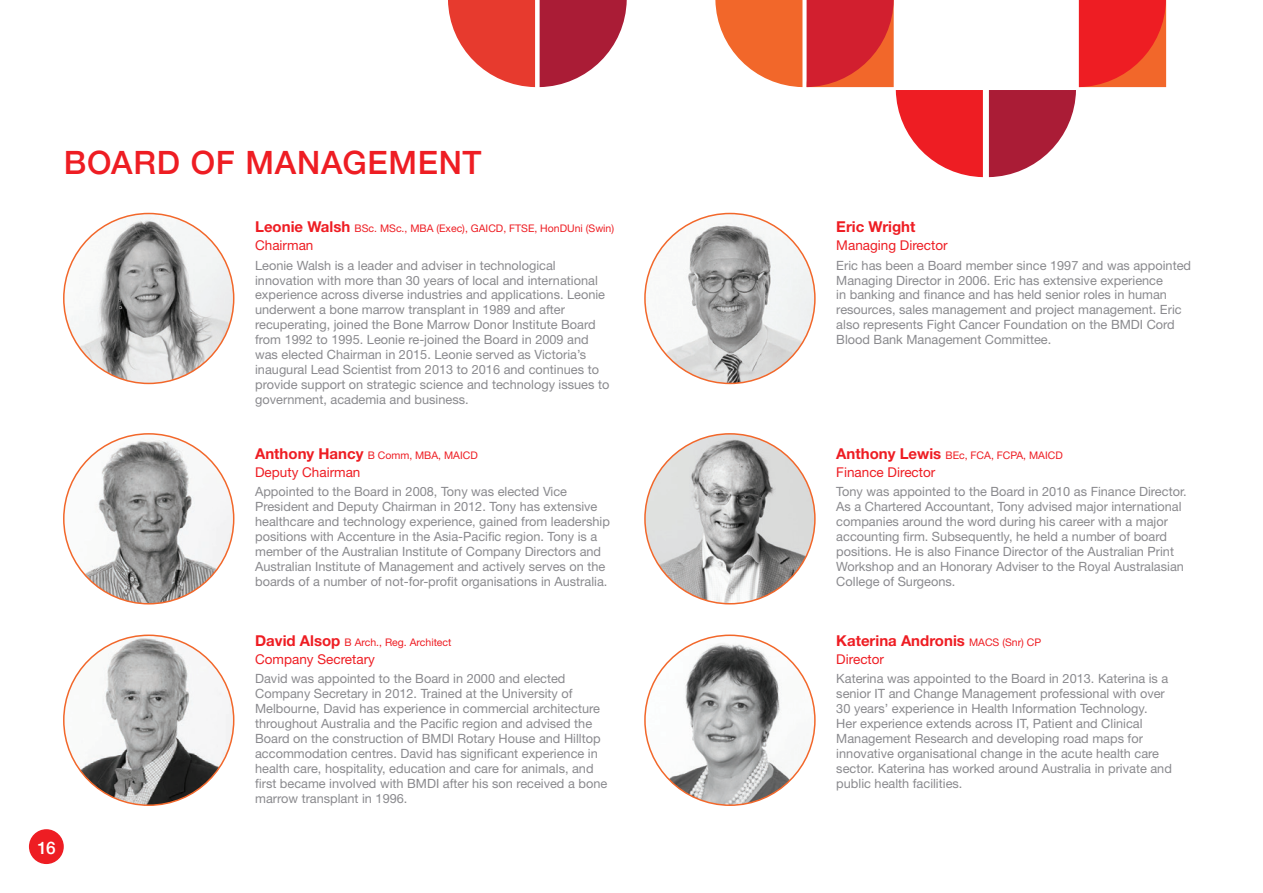
<style>
.page{position:relative;width:1263px;height:893px;background:#fff}
.page>*{position:absolute;margin:0;border:0;box-sizing:border-box;transform-origin:0 0}
.t1{font:500 32.1px "Helvetica Neue";letter-spacing:.025em;color:#ee1d23}
.t2{font:500 17.25px "Helvetica Neue";color:#fff}
.t3{font:700 15px "Helvetica Neue";color:#ee1d23}
.t4{font:13.5px "Helvetica Neue";color:#ee1d23}
.t5{font:12.75px/15px "Helvetica Neue";color:#8a8a8e}
.t6{font:10.5px "Helvetica Neue";color:#ee1d23}
.s1{font-weight:700;font-size:15px}
.s2{font-weight:400;font-size:10.5px}
</style>
<div class="page">
<div style="left:29px;top:829px;width:35px;height:35px;background:#ee1d23;border-radius:50%"></div>
<img style="left:64px;top:213px;width:170px;height:170px;border-radius:85px">
<img style="left:645px;top:213px;width:170px;height:170px;border-radius:85px">
<img style="left:64px;top:434px;width:170px;height:170px;border-radius:85px">
<img style="left:645px;top:434px;width:170px;height:170px;border-radius:85px">
<img style="left:64px;top:635px;width:170px;height:170px;border-radius:85px">
<img style="left:645px;top:635px;width:170px;height:170px;border-radius:85px">
<svg style="left:448px;top:0;width:179px;height:87px"></svg>
<svg style="left:989px;top:0;width:177px;height:177px"></svg>
<svg style="left:715px;top:0;width:268px;height:177px"></svg>
<h1 class="t1" style="left:64px;top:137px;width:419px">BOARD OF MANAGEMENT</h1>
<h2 class="t2" style="left:37px;top:834px;width:20px">16</h2>
<p class="t6" style="left:255px;top:222px;width:361px"><span class="s1">Leonie Walsh</span> BSc. MSc., MBA (Exec), GAICD, FTSE, HonDUni (Swin)</p>
<p class="t4" style="left:255px;top:237px;width:60px">Chairman</p>
<p class="t5" style="left:255px;top:257px;width:356px">Leonie Walsh is a leader and adviser in technological innovation with more than 30 years of local and international experience across diverse industries and applications. Leonie underwent a bone marrow transplant in 1989 and after recuperating, joined the Bone Marrow Donor Institute Board from 1992 to 1995. Leonie re-joined the Board in 2009 and was elected Chairman in 2015. Leonie served as Victoria’s inaugural Lead Scientist from 2013 to 2016 and continues to provide support on strategic science and technology issues to government, academia and business.</p>
<p class="t6" style="left:255px;top:449px;width:224px"><span class="s1">Anthony Hancy</span> B Comm, MBA, MAICD</p>
<p class="t4" style="left:255px;top:464px;width:107px">Deputy Chairman</p>
<p class="t5" style="left:255px;top:484px;width:356px">Appointed to the Board in 2008, Tony was elected Vice President and Deputy Chairman in 2012. Tony has extensive healthcare and technology experience, gained from leadership positions with Accenture in the Asia-Pacific region. Tony is a member of the Australian Institute of Company Directors and Australian Institute of Management and actively serves on the boards of a number of not-for-profit organisations in Australia.</p>
<p class="t6" style="left:255px;top:635px;width:198px"><span class="s1">David Alsop</span> B Arch., Reg. Architect</p>
<p class="t4" style="left:255px;top:651px;width:121px">Company Secretary</p>
<p class="t5" style="left:255px;top:670px;width:354px">David was appointed to the Board in 2000 and elected Company Secretary in 2012. Trained at the University of Melbourne, David has experience in commercial architecture throughout Australia and the Pacific region and advised the Board on the construction of BMDI Rotary House and Hilltop accommodation centres. David has significant experience in health care, hospitality, education and care for animals, and first became involved with BMDI after his son received a bone marrow transplant in 1996.</p>
<p class="t3" style="left:836px;top:218px;width:81px">Eric Wright</p>
<p class="t4" style="left:836px;top:237px;width:113px">Managing Director</p>
<p class="t5" style="left:836px;top:257px;width:356px">Eric has been a Board member since 1997 and was appointed Managing Director in 2006. Eric has extensive experience<br>in banking and finance and has held senior roles in human resources, sales management and project management. Eric also represents Fight Cancer Foundation on the BMDI Cord Blood Bank Management Committee.</p>
<p class="t6" style="left:836px;top:449px;width:228px"><span class="s1">Anthony Lewis</span> BEc, FCA, FCPA, MAICD</p>
<p class="t4" style="left:836px;top:464px;width:101px">Finance Director</p>
<p class="t5" style="left:836px;top:484px;width:352px">Tony was appointed to the Board in 2010 as Finance Director.<br>As a Chartered Accountant, Tony advised major international companies around the word during his career with a major accounting firm. Subsequently, he held a number of board positions. He is also Finance Director of the Australian Print Workshop and an Honorary Adviser to the Royal Australasian College of Surgeons.</p>
<p class="t3" style="left:836px;top:631px;width:206px">Katerina Andronis <span class="s2">MACS (Snr) CP</span></p>
<p class="t4" style="left:836px;top:651px;width:49px">Director</p>
<p class="t5" style="left:836px;top:670px;width:337px">Katerina was appointed to the Board in 2013. Katerina is a senior IT and Change Management professional with over 30 years’ experience in Health Information Technology.<br>Her experience extends across IT, Patient and Clinical Management Research and developing road maps for innovative organisational change in the acute health care sector. Katerina has worked around Australia in private and public health facilities.</p>
</div>
